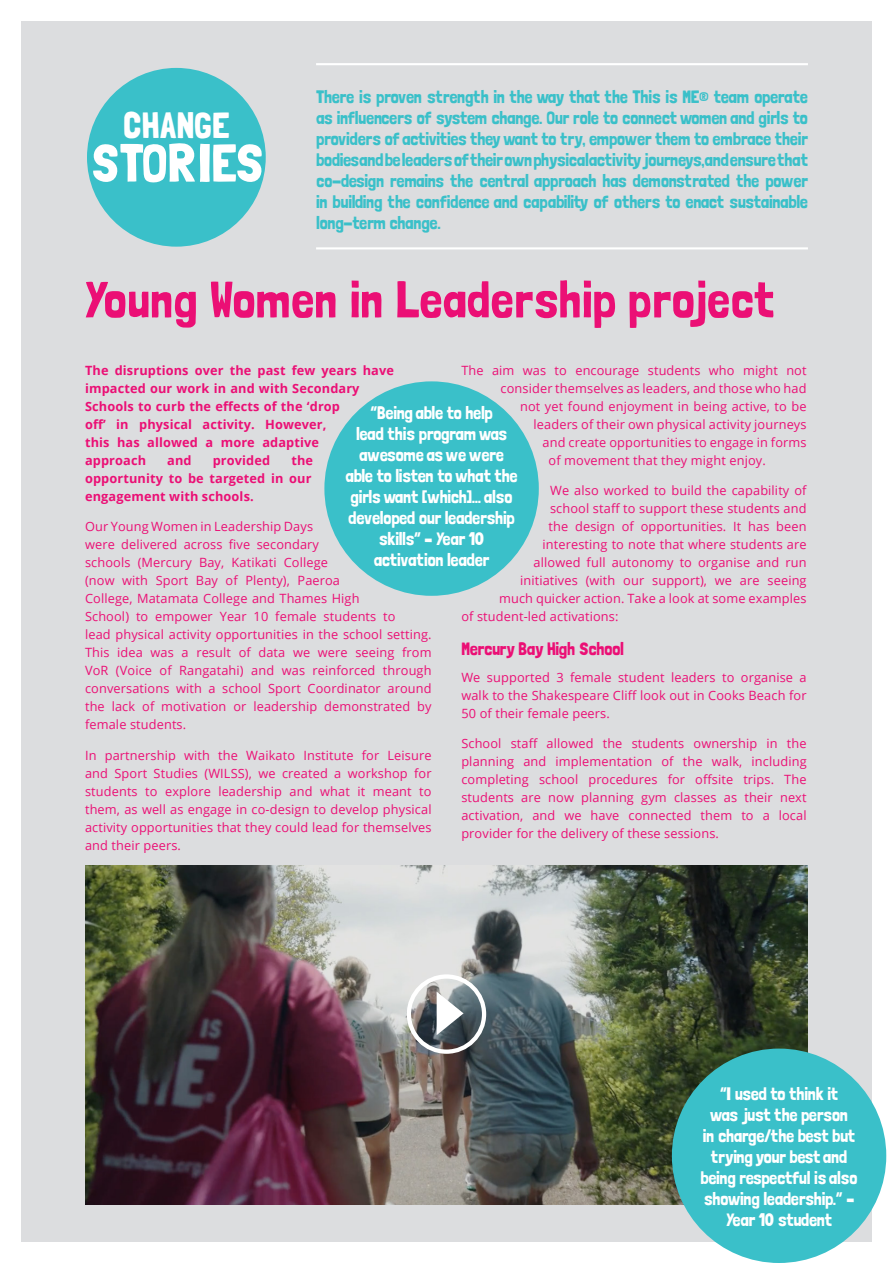
<style>
.page{position:relative;width:893px;height:1263px;background:#fff}
.page>*{position:absolute;margin:0;border:0;box-sizing:border-box;transform-origin:0 0}
.t1{font:53.55px "Londrina Solid";color:#fff}
.t2{font:51px "Londrina Solid";color:#eb0f75}
.t3{font:36.6px "Londrina Solid";color:#fff}
.t4{font:18px/21px "Londrina Solid";letter-spacing:-.02em;color:#3ac0c9;text-align:justify}
.t5{font:18px/21px "Londrina Solid";letter-spacing:-.02em;color:#fff;text-align:center}
.t6{font:18px "Londrina Solid";letter-spacing:-.02em;color:#eb0f75}
.t7{font:12.75px/18px "Open Sans";letter-spacing:.01em;color:#eb0f75;text-align:justify}
.t8{font:700 12.75px/18px "Open Sans";letter-spacing:.01em;color:#eb0f75}
</style>
<div class="page">
<div style="left:21px;top:21px;width:851px;height:1221px;background:#dcdddf"></div>
<div style="left:87px;top:68px;width:179px;height:179px;background:#3ac0c9;border-radius:50%"></div>
<hr style="left:316px;top:63px;width:492px;height:2px;background:#fff">
<hr style="left:316px;top:247px;width:492px;height:2px;background:#fff">
<div style="left:324px;top:381px;width:215px;height:215px;background:#3ac0c9;border-radius:50%"></div>
<img style="left:85px;top:866px;width:723px;height:338px">
<div style="left:407px;top:974px;width:79px;height:80px;border:4px solid #fff;border-radius:50%"></div>
<svg style="left:437px;top:991px;width:27px;height:44px"></svg>
<div style="left:672px;top:1048px;width:214px;height:215px;background:#3ac0c9;border-radius:50%"></div>
<p class="t3" style="left:124px;top:103px;width:108px">CHANGE</p>
<p class="t1" style="left:90px;top:131px;width:175px">STORIES</p>
<p class="t4" style="left:316px;top:86px;width:493px">There is proven strength in the way that the This is ME® team operate as influencers of system change. Our role to connect women and girls to providers of activities they want to try, empower them to embrace their bodies and be leaders of their own physical activity journeys, and ensure that co-design remains the central approach has demonstrated the power in building the confidence and capability of others to enact sustainable long-term change.</p>
<p class="t2" style="left:84px;top:270px;width:691px">Young Women in Leadership project</p>
<p class="t7" style="left:461px;top:361px;width:347px">The aim was to encourage students who might not</p>
<p class="t7" style="left:501px;top:379px;width:308px">consider themselves as leaders, and those who had</p>
<p class="t7" style="left:520px;top:397px;width:288px">not yet found enjoyment in being active, to be</p>
<p class="t7" style="left:534px;top:415px;width:275px">leaders of their own physical activity journeys</p>
<p class="t7" style="left:543px;top:433px;width:266px">and create opportunities to engage in forms</p>
<p class="t7" style="left:549px;top:451px;width:219px">of movement that they might enjoy.</p>
<p class="t7" style="left:550px;top:481px;width:258px">We also worked to build the capability of</p>
<p class="t7" style="left:550px;top:499px;width:258px">school staff to support these students and</p>
<p class="t7" style="left:549px;top:517px;width:260px">the design of opportunities. It has been</p>
<p class="t7" style="left:543px;top:535px;width:266px">interesting to note that where students are</p>
<p class="t7" style="left:534px;top:553px;width:275px">allowed full autonomy to organise and run</p>
<p class="t7" style="left:520px;top:571px;width:288px">initiatives (with our support), we are seeing</p>
<p class="t7" style="left:499px;top:589px;width:309px">much quicker action. Take a look at some examples</p>
<p class="t7" style="left:461px;top:607px;width:159px">of student-led activations:</p>
<p class="t6" style="left:461px;top:638px;width:164px">Mercury Bay High School</p>
<p class="t7" style="left:461px;top:668px;width:347px">We supported 3 female student leaders to organise a walk to the Shakespeare Cliff look out in Cooks Beach for 50 of their female peers.</p>
<p class="t7" style="left:461px;top:734px;width:347px">School staff allowed the students ownership in the planning and implementation of the walk, including completing school procedures for offsite trips. The students are now planning gym classes as their next activation, and we have connected them to a local provider for the delivery of these sessions.</p>
<p class="t8" style="left:85px;top:361px;width:310px">The disruptions over the past few years have impacted our work in and with Secondary Schools to curb the effects of the ‘drop<br>off’ in physical activity. However,<br>this has allowed a more adaptive<br>approach</p>
<p class="t5" style="left:345px;top:401px;width:174px">“Being able to help<br>lead this program was awesome as we were able to listen to what the girls want [which]… also developed our leadership skills” – Year 10 activation leader</p>
<p class="t8" style="left:85px;top:451px;width:229px;text-align:justify;text-indent:206px">the opportunity to be targeted in our engagement with schools.</p>
<p class="t7" style="left:85px;top:517px;width:348px;text-align:left">Our Young Women in Leadership Days<br>were delivered across five secondary<br>schools (Mercury Bay, Katikati College<br>(now with Sport Bay of Plenty), Paeroa<br>College, Matamata College and Thames High<br>School) to empower Year 10 female students to<br>lead physical activity opportunities in the school setting.<br>This idea was a result of data we were seeing from VoR (Voice of Rangatahi) and was reinforced through conversations with a school Sport Coordinator around the lack of motivation or leadership demonstrated by female students.</p>
<p class="t7" style="left:85px;top:746px;width:348px">In partnership with the Waikato Institute for Leisure and Sport Studies (WILSS), we created a workshop for students to explore leadership and what it meant to them, as well as engage in co-design to develop physical activity opportunities that they could lead for themselves and their peers.</p>
<p class="t8" style="left:167px;top:451px;width:26px">and</p>
<p class="t8" style="left:213px;top:451px;width:59px">provided</p>
<p class="t5" style="left:700px;top:1083px;width:159px">“I used to think it<br>was just the person<br>in charge/the best but trying your best and being respectful is also showing leadership.” –<br>Year 10 student</p>
</div>
